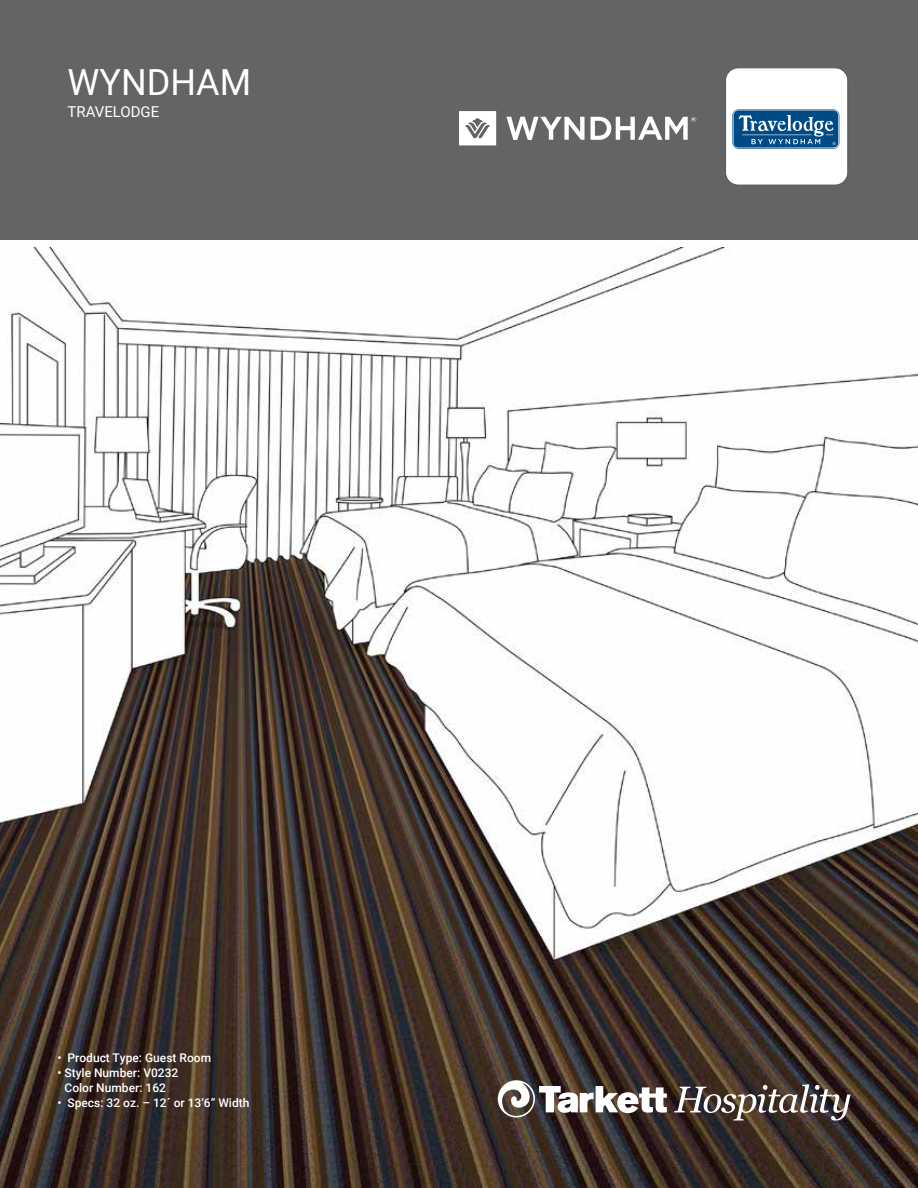
<style>
.page{position:relative;width:918px;height:1188px;background:#fff}
.page>*{position:absolute;margin:0;border:0;box-sizing:border-box;transform-origin:0 0}
.t1{font:36px "Roboto";color:#fff}
.t2{font:15px "Roboto";color:#fff}
.t3{font:500 12px/15px "Roboto";color:#fff;text-align:center}
</style>
<div class="page">
<img style="left:0;top:247px;width:918px;height:941px">
<div style="left:0;top:0;width:918px;height:240px;background:#636466"></div>
<svg style="left:506px;top:117px;width:79px;height:23px"></svg>
<svg style="left:591px;top:117px;width:105px;height:23px"></svg>
<svg style="left:459px;top:111px;width:37px;height:34px"></svg>
<div style="left:726px;top:68px;width:122px;height:117px;background:#fff;border-radius:13px"></div>
<div style="left:725px;top:67px;width:123px;height:118px;border:1px solid #58595b;border-radius:13px"></div>
<svg style="left:732px;top:109px;width:107px;height:40px;background:#37729f"></svg>
<svg style="left:674px;top:1084px;width:176px;height:36px"></svg>
<svg style="left:498px;top:1080px;width:169px;height:37px"></svg>
<h1 class="t1" style="left:68px;top:56px;width:185px">WYNDHAM</h1>
<p class="t2" style="left:68px;top:101px;width:93px">TRAVELODGE</p>
<p class="t3" style="left:57px;top:1050px;width:155px">• Product Type: Guest Room</p>
<p class="t3" style="left:57px;top:1065px;width:123px">• Style Number: V0232<br>Color Number: 162</p>
<p class="t3" style="left:57px;top:1095px;width:194px">• Specs: 32 oz. – 12´ or 13’6” Width</p>
</div>
